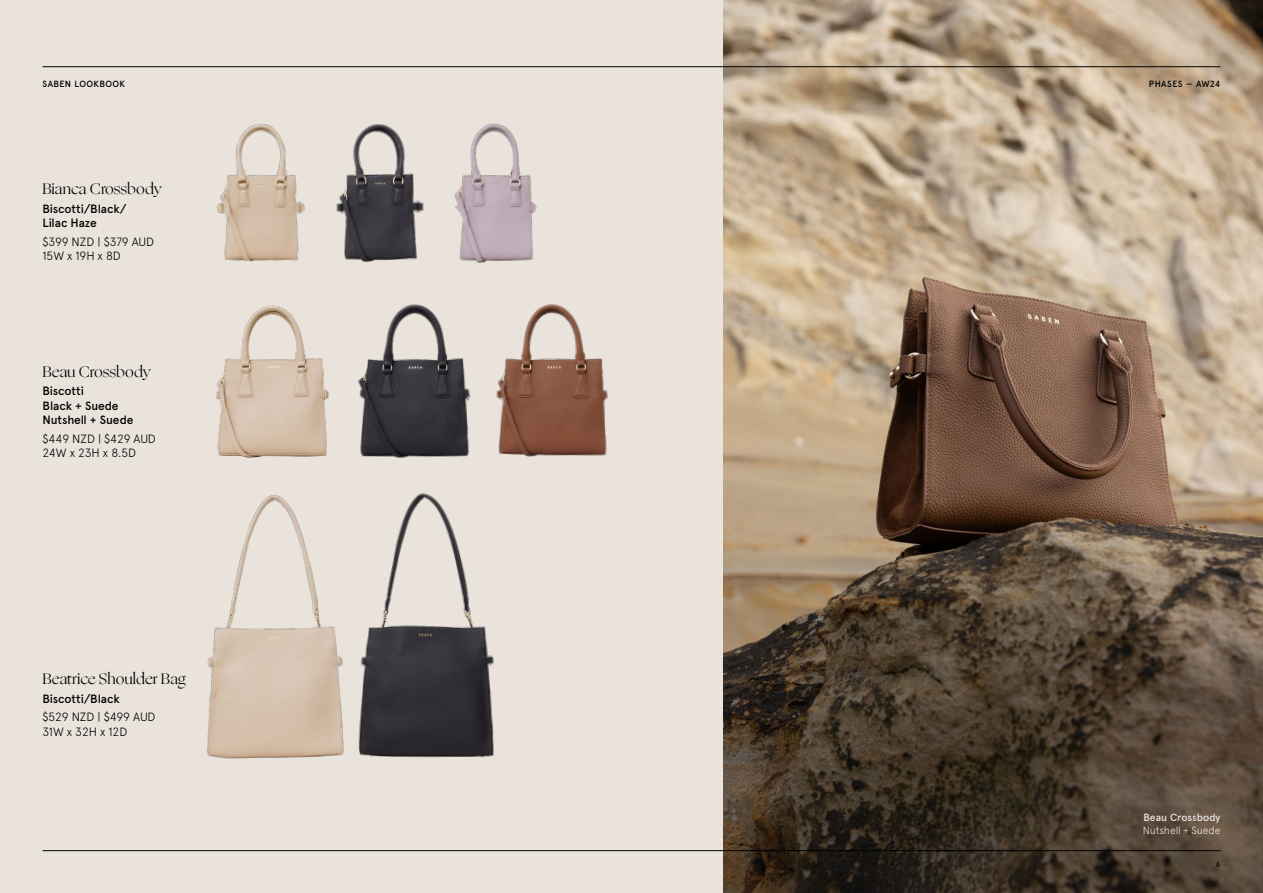
<style>
.page{position:relative;width:1263px;height:893px;background:#eae3dc}
.page>*{position:absolute;margin:0;border:0;box-sizing:border-box;transform-origin:0 0}
.t1{font:15px "Ogg";color:#000}
.t2{font:300 12px/14.4px "Apercu";letter-spacing:-.005em;color:#000}
.t3{font:500 12px/14.4px "Apercu";letter-spacing:-.01em;color:#000}
.t4{font:300 10.5px "Apercu";letter-spacing:-.01em;color:#eae3dc}
.t5{font:500 10.5px "Apercu";letter-spacing:-.005em;color:#eae3dc}
.t6{font:500 9px "Apercu";letter-spacing:.035em;color:#000}
.t7{font:500 7.95px "Apercu";color:#000}
</style>
<div class="page">
<img style="left:723px;top:0;width:540px;height:893px">
<hr style="left:43px;top:66px;width:1177px;height:1px;background:#000">
<hr style="left:43px;top:850px;width:1177px;height:1px;background:#000">
<img style="left:496px;top:304px;width:112px;height:153px">
<img style="left:358px;top:304px;width:113px;height:154px">
<img style="left:207px;top:494px;width:287px;height:265px">
<img style="left:216px;top:305px;width:113px;height:153px">
<img style="left:217px;top:124px;width:88px;height:138px">
<img style="left:336px;top:123px;width:201px;height:140px">
<p class="t6" style="left:43px;top:79px;width:84px">SABEN LOOKBOOK</p>
<p class="t6" style="left:1149px;top:79px;width:73px">PHASES — AW24</p>
<p class="t1" style="left:43px;top:179px;width:121px">Bianca Crossbody</p>
<p class="t3" style="left:43px;top:201px;width:85px">Biscotti/Black/<br>Lilac Haze</p>
<p class="t2" style="left:43px;top:234px;width:113px">$399 NZD | $379 AUD<br>15W x 19H x 8D</p>
<p class="t1" style="left:43px;top:362px;width:110px">Beau Crossbody</p>
<p class="t3" style="left:43px;top:384px;width:92px">Biscotti<br>Black + Suede<br>Nutshell + Suede</p>
<p class="t2" style="left:43px;top:431px;width:115px">$449 NZD | $429 AUD<br>24W x 23H x 8.5D</p>
<p class="t1" style="left:43px;top:669px;width:145px">Beatrice Shoulder Bag</p>
<p class="t3" style="left:43px;top:691px;width:79px">Biscotti/Black</p>
<p class="t2" style="left:43px;top:710px;width:114px">$529 NZD | $499 AUD<br>31W x 32H x 12D</p>
<p class="t5" style="left:1143px;top:811px;width:79px">Beau Crossbody</p>
<p class="t4" style="left:1143px;top:824px;width:79px">Nutshell + Suede</p>
<p class="t7" style="left:1216px;top:859px;width:6px">6</p>
</div>
